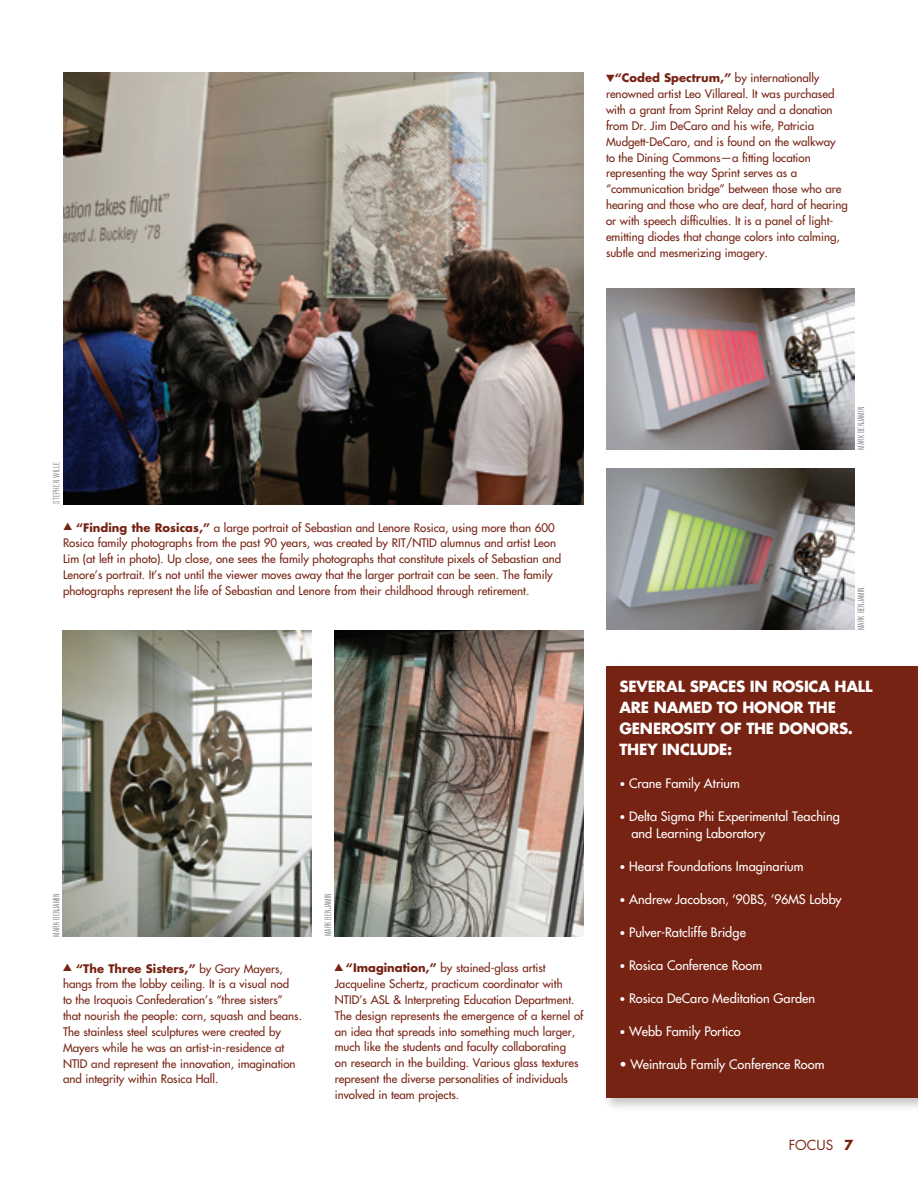
<style>
.page{position:relative;width:918px;height:1188px;background:#fff}
.page>*{position:absolute;margin:0;border:0;box-sizing:border-box;transform-origin:0 0}
.A_Box_Header{font:700 15px/21px "Futura Std";letter-spacing:-.015em;color:#fff}
.t1{font:13.5px "Futura Std";color:#772313}
.A_Box_Header-2{font:500 12.75px "Futura Std";color:#fff}
.Photo_caption2_FutMd{font:500 11.55px/15.9px "Futura Std";color:#772313}
.t2{font:300 condensed 9px "Akzidenz Grotesk BE";letter-spacing:.015em;color:#6c6d70}
.s1{font-weight:700}
.s2{font-size:10.5px}
</style>
<div class="page">
<div style="left:603px;top:663px;width:315px;height:448px;background:#231f20;opacity:.25"></div>
<div style="left:606px;top:666px;width:312px;height:432px;background:#772313"></div>
<img style="left:63px;top:630px;width:249px;height:306px">
<img style="left:63px;top:72px;width:520px;height:432px">
<img style="left:606px;top:289px;width:249px;height:161px">
<img style="left:606px;top:468px;width:249px;height:162px">
<img style="left:335px;top:630px;width:249px;height:306px">
<p class="Photo_caption2_FutMd" style="left:606px;top:70px;width:243px;text-indent:9px"><span class="s1">“Coded Spectrum,”</span> by internationally renowned artist Leo Villareal. It was purchased with a grant from Sprint Relay and a donation from Dr. Jim DeCaro and his wife, Patricia Mudgett-DeCaro, and is found on the walkway<br>to the Dining Commons—a fitting location representing the way Sprint serves as a “communication bridge” between those who are hearing and those who are deaf, hard of hearing or with speech difficulties. It is a panel of light&shy;emitting diodes that change colors into calming, subtle and mesmerizing imagery.</p>
<p class="t2" style="left:52px;top:504px;width:44px;rotate:-90deg">STEPHEN WILLE</p>
<p class="Photo_caption2_FutMd" style="left:63px;top:519px;width:500px;text-indent:13px"><span class="s1">“Finding the Rosicas,”</span> a large portrait of Sebastian and Lenore Rosica, using more than 600<br>Rosica family photographs from the past 90 years, was created by RIT/NTID alumnus and artist Leon Lim (at left in photo). Up close, one sees the family photographs that constitute pixels of Sebastian and Lenore’s portrait. It’s not until the viewer moves away that the larger portrait can be seen. The family photographs represent the life of Sebastian and Lenore from their childhood through retirement.</p>
<p class="t2" style="left:52px;top:937px;width:45px;rotate:-90deg">MARK BENJAMIN</p>
<p class="t2" style="left:323px;top:936px;width:45px;rotate:-90deg">MARK BENJAMIN</p>
<p class="Photo_caption2_FutMd" style="left:63px;top:960px;width:241px;text-indent:13px"><span class="s1">“The Three Sisters,”</span> by Gary Mayers, hangs from the lobby ceiling. It is a visual nod<br>to the Iroquois Confederation’s “three sisters” that nourish the people: corn, squash and beans.<br>The stainless steel sculptures were created by Mayers while he was an artist-in-residence at NTID and represent the innovation, imagination and integrity within Rosica Hall.</p>
<p class="Photo_caption2_FutMd" style="left:335px;top:960px;width:250px;text-indent:11px"><span class="s1">“Imagination,”</span> by stained-glass artist Jacqueline Schertz, practicum coordinator with NTID’s ASL &amp; Interpreting Education Department.<br>The design represents the emergence of a kernel of an idea that spreads into something much larger, much like the students and faculty collaborating<br>on research in the building. Various glass textures represent the diverse personalities of individuals involved in team projects.</p>
<p class="t2" style="left:856px;top:450px;width:45px;rotate:-90deg">MARK BENJAMIN</p>
<p class="t2" style="left:856px;top:630px;width:45px;rotate:-90deg">MARK BENJAMIN</p>
<p class="A_Box_Header" style="left:620px;top:676px;width:254px">SEVERAL SPACES IN ROSICA HALL<br>ARE NAMED TO HONOR THE<br>GENEROSITY OF THE DONORS.<br>THEY INCLUDE:</p>
<p class="A_Box_Header-2" style="left:620px;top:775px;width:122px"><span class="s2">•</span> Crane Family Atrium</p>
<p class="A_Box_Header-2" style="left:620px;top:808px;width:222px"><span class="s2">•</span> Delta Sigma Phi Experimental Teaching</p>
<p class="A_Box_Header-2" style="left:631px;top:825px;width:135px">and Learning Laboratory</p>
<p class="A_Box_Header-2" style="left:620px;top:858px;width:186px"><span class="s2">•</span> Hearst Foundations Imaginarium</p>
<p class="A_Box_Header-2" style="left:620px;top:891px;width:224px"><span class="s2">•</span> Andrew Jacobson, ’90BS, ’96MS Lobby</p>
<p class="A_Box_Header-2" style="left:620px;top:924px;width:128px"><span class="s2">•</span> Pulver-Ratcliffe Bridge</p>
<p class="A_Box_Header-2" style="left:620px;top:957px;width:144px"><span class="s2">•</span> Rosica Conference Room</p>
<p class="A_Box_Header-2" style="left:620px;top:990px;width:197px"><span class="s2">•</span> Rosica DeCaro Meditation Garden</p>
<p class="A_Box_Header-2" style="left:620px;top:1023px;width:123px"><span class="s2">•</span> Webb Family Portico</p>
<p class="A_Box_Header-2" style="left:620px;top:1056px;width:207px">• Weintraub Family Conference Room</p>
<p class="t1" style="left:789px;top:1136px;width:66px">FOCUS <span class="s1">7</span></p>
</div>
